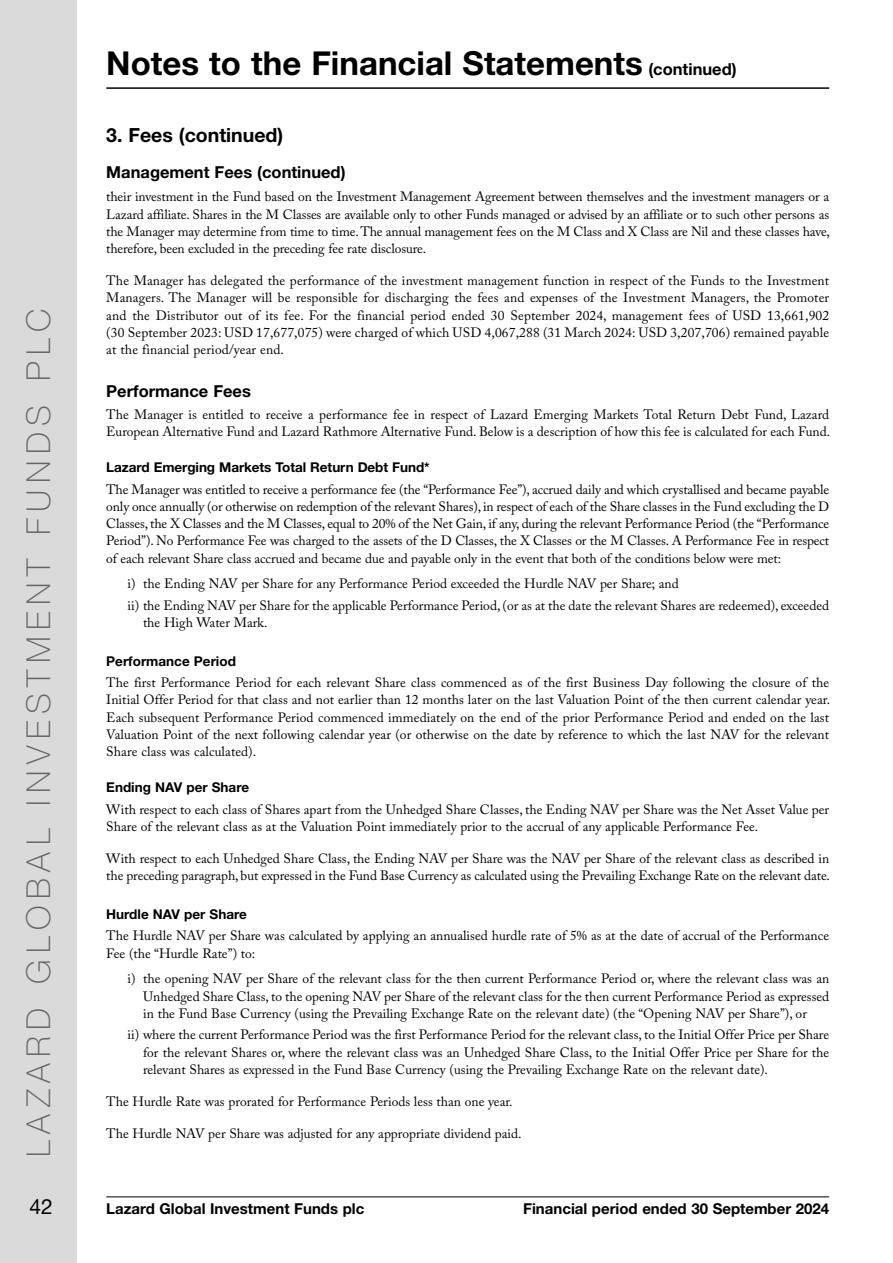
<style>
.page{position:relative;width:893px;height:1263px;background:#fff}
.page>*{position:absolute;margin:0;border:0;box-sizing:border-box;transform-origin:0 0}
.t1{font:700 33px "Helvetica Neue LT Std";color:#000}
.t2{font:100 33px "Helvetica Neue LT Std";letter-spacing:.2em;color:#646363}
.t3{font:21px "Helvetica Neue LT Std";color:#000}
.t4{font:700 19.5px "Helvetica Neue LT Std";color:#000}
.t5{font:700 16.5px "Helvetica Neue LT Std";color:#000}
.t6{font:700 15px "Helvetica Neue LT Std";color:#000}
.t7{font:13.5px/17.2px "Adobe Caslon Pro";color:#000;text-align:justify}
.t8{font:700 13.5px "Helvetica Neue LT Std";color:#000}
.s1{font-size:16.5px}
</style>
<div class="page">
<div style="left:0;top:0;width:77px;height:1263px;background:#dadada"></div>
<hr style="left:106px;top:1196px;width:723px;height:1px;background:#000">
<hr style="left:106px;top:87px;width:723px;height:2px;background:#000">
<h1 class="t1" style="left:106px;top:42px;width:632px">Notes to the Financial Statements <span class="s1">(continued)</span></h1>
<h1 class="t2" style="left:19px;top:1157px;width:849px;rotate:-90deg">LAZARD GLOBAL INVESTMENT FUNDS PLC</h1>
<h3 class="t4" style="left:106px;top:122px;width:178px">3. Fees (continued)</h3>
<p class="t5" style="left:106px;top:162px;width:241px">Management Fees (continued)</p>
<p class="t7" style="left:106px;top:188px;width:725px">their investment in the Fund based on the Investment Management Agreement between themselves and the investment managers or a Lazard affiliate. Shares in the M Classes are available only to other Funds managed or advised by an affiliate or to such other persons as the Manager may determine from time to time. The annual management fees on the M Class and X Class are Nil and these classes have, therefore, been excluded in the preceding fee rate disclosure.</p>
<p class="t7" style="left:106px;top:272px;width:724px">The Manager has delegated the performance of the investment management function in respect of the Funds to the Investment Managers. The Manager will be responsible for discharging the fees and expenses of the Investment Managers, the Promoter and the Distributor out of its fee. For the financial period ended 30 September 2024, management fees of USD 13,661,902 (30 September 2023: USD 17,677,075) were charged of which USD 4,067,288 (31 March 2024: USD 3,207,706) remained payable at the financial period/year end.</p>
<p class="t5" style="left:106px;top:381px;width:146px">Performance Fees</p>
<p class="t7" style="left:106px;top:405px;width:725px">The Manager is entitled to receive a performance fee in respect of Lazard Emerging Markets Total Return Debt Fund, Lazard<br>European Alternative Fund and Lazard Rathmore Alternative Fund. Below is a description of how this fee is calculated for each Fund.</p>
<p class="t8" style="left:106px;top:459px;width:325px">Lazard Emerging Markets Total Return Debt Fund*</p>
<p class="t7" style="left:106px;top:480px;width:724px">The Manager was entitled to receive a performance fee (the “Performance Fee”), accrued daily and which crystallised and became payable only once annually (or otherwise on redemption of the relevant Shares), in respect of each of the Share classes in the Fund excluding the D Classes, the X Classes and the M Classes, equal to 20% of the Net Gain, if any, during the relevant Performance Period (the “Performance Period”). No Performance Fee was charged to the assets of the D Classes, the X Classes or the M Classes. A Performance Fee in respect of each relevant Share class accrued and became due and payable only in the event that both of the conditions below were met:</p>
<p class="t7" style="left:128px;top:573px;width:703px;line-height:21.5px">i) the Ending NAV per Share for any Performance Period exceeded the Hurdle NAV per Share; and<br>ii) the Ending NAV per Share for the applicable Performance Period, (or as at the date the relevant Shares are redeemed), exceeded</p>
<p class="t7" style="left:143px;top:614px;width:126px">the High Water Mark.</p>
<p class="t8" style="left:106px;top:652px;width:131px">Performance Period</p>
<p class="t7" style="left:106px;top:674px;width:725px">The first Performance Period for each relevant Share class commenced as of the first Business Day following the closure of the Initial Offer Period for that class and not earlier than 12 months later on the last Valuation Point of the then current calendar year.<br>Each subsequent Performance Period commenced immediately on the end of the prior Performance Period and ended on the last Valuation Point of the next following calendar year (or otherwise on the date by reference to which the last NAV for the relevant Share class was calculated).</p>
<p class="t8" style="left:106px;top:779px;width:144px">Ending NAV per Share</p>
<p class="t7" style="left:106px;top:800px;width:724px">With respect to each class of Shares apart from the Unhedged Share Classes, the Ending NAV per Share was the Net Asset Value per<br>Share of the relevant class as at the Valuation Point immediately prior to the accrual of any applicable Performance Fee.</p>
<p class="t7" style="left:106px;top:850px;width:725px">With respect to each Unhedged Share Class, the Ending NAV per Share was the NAV per Share of the relevant class as described in the preceding paragraph, but expressed in the Fund Base Currency as calculated using the Prevailing Exchange Rate on the relevant date.</p>
<p class="t8" style="left:106px;top:906px;width:142px">Hurdle NAV per Share</p>
<p class="t7" style="left:106px;top:927px;width:724px">The Hurdle NAV per Share was calculated by applying an annualised hurdle rate of 5% as at the date of accrual of the Performance<br>Fee (the “Hurdle Rate”) to:</p>
<p class="t7" style="left:143px;top:970px;width:688px;text-indent:-16px">i) the opening NAV per Share of the relevant class for the then current Performance Period or, where the relevant class was an Unhedged Share Class, to the opening NAV per Share of the relevant class for the then current Performance Period as expressed in the Fund Base Currency (using the Prevailing Exchange Rate on the relevant date) (the “Opening NAV per Share”), or</p>
<p class="t7" style="left:143px;top:1026px;width:688px;text-indent:-15px">ii) where the current Performance Period was the first Performance Period for the relevant class, to the Initial Offer Price per Share for the relevant Shares or, where the relevant class was an Unhedged Share Class, to the Initial Offer Price per Share for the relevant Shares as expressed in the Fund Base Currency (using the Prevailing Exchange Rate on the relevant date).</p>
<p class="t7" style="left:106px;top:1093px;width:408px">The Hurdle Rate was prorated for Performance Periods less than one year.</p>
<p class="t7" style="left:106px;top:1125px;width:417px">The Hurdle NAV per Share was adjusted for any appropriate dividend paid.</p>
<h2 class="t3" style="left:29px;top:1194px;width:25px">42</h2>
<p class="t6" style="left:106px;top:1199px;width:260px">Lazard Global Investment Funds plc</p>
<p class="t6" style="left:523px;top:1199px;width:307px">Financial period ended 30 September 2024</p>
</div>
